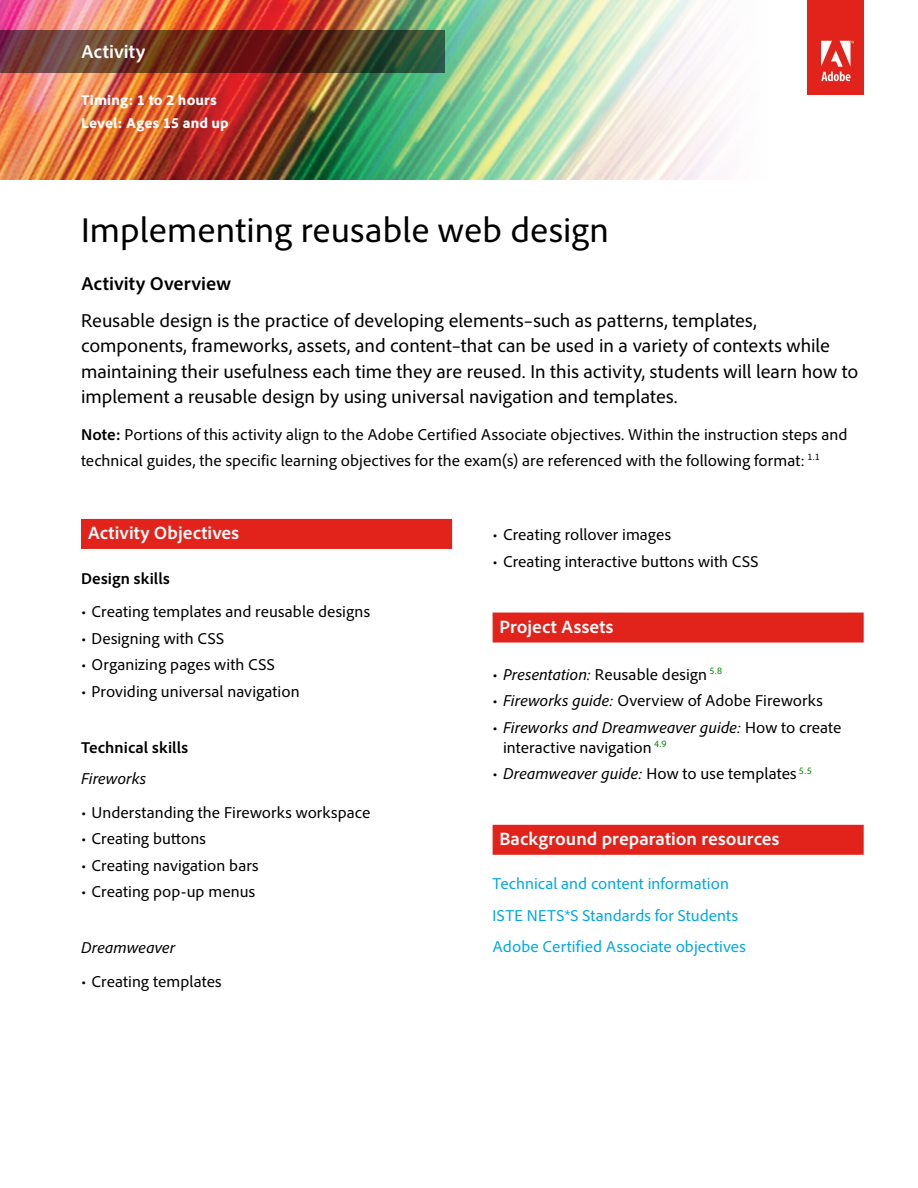
<style>
.page{position:relative;width:918px;height:1188px;background:#fff}
.page>*{position:absolute;margin:0;border:0;box-sizing:border-box;transform-origin:0 0}
.t1{font:36px "Adobe Clean";color:#000}
.t2{font:19.5px/25.5px "Adobe Clean";color:#000}
.t3{font:700 19.5px "Adobe Clean";letter-spacing:.005em;color:#000}
.t4{font:700 19.5px "Adobe Clean";letter-spacing:.005em;color:#fff}
.t5{font:700 18.75px "Adobe Clean";color:#fff}
.t6{font:16.5px/25.5px "Adobe Clean";letter-spacing:.005em;color:#000}
.t7{font:16.5px/31.3px "Adobe Clean";letter-spacing:.005em;color:#00a8e1}
.t8{font:700 16.5px "Adobe Clean";letter-spacing:.005em;color:#000}
.t9{font:italic 16.5px "Adobe Clean";letter-spacing:.005em;color:#000}
.t10{font:800 15px/22.5px "Adobe Clean";letter-spacing:.01em;color:#fff}
.s1{font-weight:700}
.s2{font-style:italic}
</style>
<div class="page">
<img style="left:0;top:0;width:864px;height:180px">
<svg style="left:0;top:30px;width:446px;height:43px;background:#5d3626"></svg>
<div style="left:808px;top:0;width:56px;height:94px;background:#e2231b"></div>
<svg style="left:821px;top:41px;width:33px;height:40px"></svg>
<div style="left:81px;top:519px;width:371px;height:30px;background:#e2231b"></div>
<div style="left:493px;top:613px;width:371px;height:30px;background:#e2231b"></div>
<div style="left:493px;top:825px;width:371px;height:30px;background:#e2231b"></div>
<p class="t4" style="left:81px;top:40px;width:66px">Activity</p>
<p class="t10" style="left:81px;top:89px;width:149px">Timing: 1 to 2 hours<br>Level: Ages 15 and up</p>
<h1 class="t1" style="left:81px;top:208px;width:530px">Implementing reusable web design</h1>
<p class="t3" style="left:81px;top:271px;width:151px">Activity Overview</p>
<p class="t2" style="left:81px;top:307px;width:779px">Reusable design is the practice of developing elements–such as patterns, templates, components, frameworks, assets, and content–that can be used in a variety of contexts while maintaining their usefulness each time they are reused. In this activity, students will learn how to implement a reusable design by using universal navigation and templates.</p>
<p class="t6" style="left:81px;top:422px;width:768px"><span class="s1">Note:</span> Portions of this activity align to the Adobe Certified Associate objectives. Within the instruction steps and technical guides, the specific learning objectives for the exam(s) are referenced with the following format: <sup>1.1</sup></p>
<p class="t5" style="left:88px;top:521px;width:153px">Activity Objectives</p>
<p class="t8" style="left:81px;top:568px;width:90px">Design skills</p>
<p class="t6" style="left:81px;top:599px;width:291px">• Creating templates and reusable designs</p>
<p class="t6" style="left:81px;top:625px;width:145px">• Designing with CSS</p>
<p class="t6" style="left:81px;top:652px;width:195px">• Organizing pages with CSS</p>
<p class="t6" style="left:81px;top:679px;width:220px">• Providing universal navigation</p>
<p class="t8" style="left:81px;top:737px;width:109px">Technical skills</p>
<p class="t9" style="left:81px;top:768px;width:67px">Fireworks</p>
<p class="t6" style="left:81px;top:799px;width:291px">• Understanding the Fireworks workspace</p>
<p class="t6" style="left:81px;top:826px;width:127px">• Creating buttons</p>
<p class="t6" style="left:81px;top:852px;width:179px">• Creating navigation bars</p>
<p class="t6" style="left:81px;top:879px;width:176px">• Creating pop-up menus</p>
<p class="t9" style="left:81px;top:937px;width:96px">Dreamweaver</p>
<p class="t6" style="left:81px;top:968px;width:142px">• Creating templates</p>
<p class="t6" style="left:493px;top:522px;width:180px">• Creating rollover images</p>
<p class="t6" style="left:493px;top:548px;width:267px">• Creating interactive buttons with CSS</p>
<p class="t5" style="left:499px;top:615px;width:116px">Project Assets</p>
<p class="t6" style="left:493px;top:661px;width:231px">• <span class="s2">Presentation:</span> Reusable design <sup>5.8</sup></p>
<p class="t6" style="left:493px;top:688px;width:332px">• <span class="s2">Fireworks guide:</span> Overview of Adobe Fireworks</p>
<p class="t6" style="left:503px;top:717px;width:340px;line-height:19.8px;text-indent:-10px">• <span class="s2">Fireworks and Dreamweaver guide:</span> How to create interactive navigation <sup>4.9</sup></p>
<p class="t6" style="left:493px;top:761px;width:321px">• <span class="s2">Dreamweaver guide:</span> How to use templates <sup>5.5</sup></p>
<p class="t5" style="left:499px;top:827px;width:282px">Background preparation resources</p>
<p class="t7" style="left:493px;top:868px;width:255px">Technical and content information<br>ISTE NETS*S Standards for Students<br>Adobe Certified Associate objectives</p>
</div>
